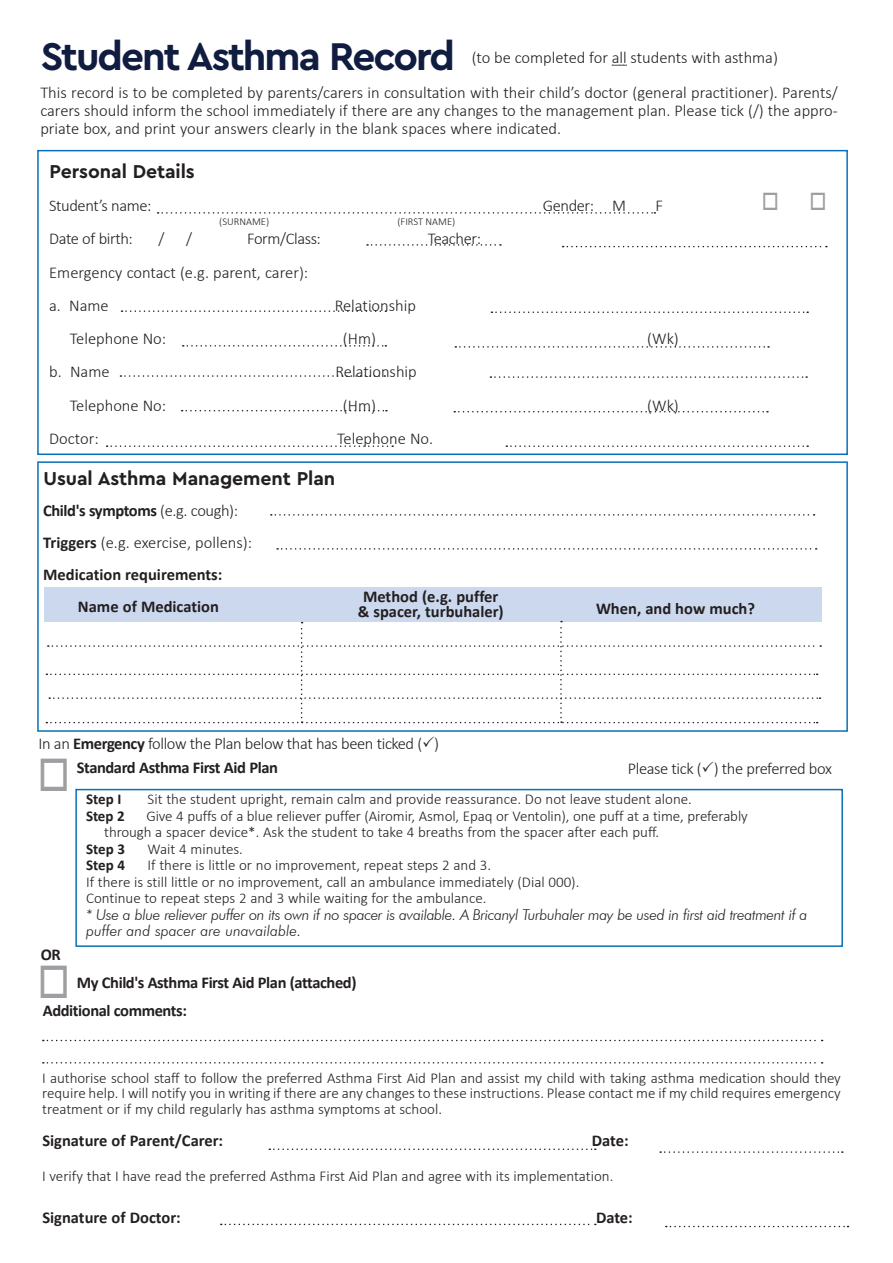
<style>
.page{position:relative;width:893px;height:1263px;background:#fff}
.page>*{position:absolute;margin:0;border:0;box-sizing:border-box;transform-origin:0 0}
.t1{font:700 40.5px "Cera Pro";letter-spacing:-.05em;color:#101c40}
.t2{font:700 19.5px "Cera Pro";letter-spacing:-.005em;color:#231f20}
.t3{font:300 16.5px/18px "Calibri";color:#231f20;text-align:justify}
.t4{font:700 16.5px/15px "Calibri";letter-spacing:-.01em;color:#231f20;text-align:center}
.t5{font:300 16.5px "Calibri";letter-spacing:-.025em;color:#231f20}
.t6{font:300 15px/16.5px "Calibri";color:#231f20}
.t7{font:italic 300 15px/16.5px "Futura BT";letter-spacing:-.025em;color:#231f20}
.t8{font:700 15px "Calibri";letter-spacing:-.005em;color:#231f20}
.t9{font:300 10.5px "Calibri";color:#231f20}
.s1{font-weight:300}
.s2{font-weight:700}
.s3{color:#9d9fa2}
</style>
<div class="page">
<div style="left:37px;top:150px;width:811px;height:305px;background:#fff;border:2px solid #0671ba"></div>
<svg style="left:158px;top:212px;width:497px;height:2px"></svg>
<svg style="left:367px;top:244px;width:134px;height:2px"></svg>
<svg style="left:563px;top:246px;width:264px;height:1px"></svg>
<svg style="left:121px;top:310px;width:265px;height:2px"></svg>
<svg style="left:491px;top:311px;width:317px;height:2px"></svg>
<svg style="left:183px;top:345px;width:203px;height:2px"></svg>
<svg style="left:455px;top:346px;width:314px;height:2px"></svg>
<svg style="left:120px;top:375px;width:265px;height:2px"></svg>
<svg style="left:490px;top:376px;width:317px;height:2px"></svg>
<svg style="left:182px;top:410px;width:205px;height:1px"></svg>
<svg style="left:454px;top:411px;width:314px;height:1px"></svg>
<svg style="left:107px;top:445px;width:286px;height:2px"></svg>
<svg style="left:506px;top:445px;width:302px;height:2px"></svg>
<div style="left:37px;top:461px;width:811px;height:271px;background:#fff;border:2px solid #0671ba"></div>
<svg style="left:271px;top:514px;width:544px;height:2px"></svg>
<svg style="left:277px;top:548px;width:540px;height:2px"></svg>
<div style="left:44px;top:587px;width:778px;height:35px;background:#cbd8ee"></div>
<svg style="left:46px;top:621px;width:775px;height:102px"></svg>
<div style="left:75px;top:789px;width:768px;height:158px;background:#fff;border:2px solid #0671ba"></div>
<svg style="left:43px;top:1040px;width:780px;height:1px"></svg>
<svg style="left:43px;top:1062px;width:780px;height:1px"></svg>
<svg style="left:269px;top:1148px;width:327px;height:2px"></svg>
<svg style="left:660px;top:1151px;width:183px;height:2px"></svg>
<svg style="left:221px;top:1224px;width:375px;height:1px"></svg>
<svg style="left:666px;top:1226px;width:182px;height:1px"></svg>
<h1 class="t1" style="left:41px;top:30px;width:415px">Student Asthma Record</h1>
<p class="t3" style="left:472px;top:48px;width:308px">(to be completed for all students with asthma)</p>
<p class="t3" style="left:40px;top:84px;width:799px">This record is to be completed by parents/carers in consultation with their child’s doctor (general practitioner). Parents/ carers should inform the school immediately if there are any changes to the management plan. Please tick (/) the appro&shy;priate box, and print your answers clearly in the blank spaces where indicated.</p>
<h2 class="t2" style="left:50px;top:158px;width:147px">Personal Details</h2>
<p class="t5" style="left:49px;top:195px;width:104px">Student’s name:</p>
<p class="t3" style="left:543px;top:196px;width:85px">Gender: M</p>
<p class="t3" style="left:655px;top:196px;width:9px">F</p>
<p class="t5" style="left:49px;top:229px;width:85px">Date of birth:</p>
<p class="t3" style="left:158px;top:230px;width:7px">/</p>
<p class="t3" style="left:186px;top:230px;width:7px">/</p>
<p class="t5" style="left:247px;top:229px;width:75px">Form/Class:</p>
<p class="t5" style="left:428px;top:229px;width:55px">Teacher:</p>
<p class="t3" style="left:49px;top:255px;width:261px;line-height:33.3px">Emergency contact (e.g. parent, carer): a. Name</p>
<p class="t9" style="left:219px;top:215px;width:51px">(SURNAME)</p>
<p class="t9" style="left:397px;top:215px;width:59px">(FIRST NAME)</p>
<p class="t3" style="left:335px;top:296px;width:83px">Relationship</p>
<p class="t3" style="left:70px;top:329px;width:98px">Telephone No:</p>
<p class="t3" style="left:343px;top:329px;width:35px">(Hm)</p>
<p class="t3" style="left:647px;top:329px;width:33px">(Wk)</p>
<p class="t3" style="left:49px;top:363px;width:62px">b. Name</p>
<p class="t3" style="left:336px;top:363px;width:83px">Relationship</p>
<p class="t3" style="left:70px;top:396px;width:98px">Telephone No:</p>
<p class="t3" style="left:343px;top:396px;width:35px">(Hm)</p>
<p class="t3" style="left:647px;top:396px;width:33px">(Wk)</p>
<p class="t3" style="left:49px;top:429px;width:51px">Doctor:</p>
<p class="t3" style="left:337px;top:429px;width:98px">Telephone No.</p>
<h2 class="t2" style="left:44px;top:465px;width:293px">Usual Asthma Management Plan</h2>
<p class="t4" style="left:43px;top:503px;width:196px">Child's symptoms <span class="s1">(e.g. cough):</span></p>
<p class="t3" style="left:43px;top:533px;width:210px"><span class="s2">Triggers</span> (e.g. exercise, pollens):</p>
<p class="t4" style="left:43px;top:567px;width:181px">Medication requirements:</p>
<p class="t4" style="left:78px;top:599px;width:143px">Name of Medication</p>
<p class="t4" style="left:358px;top:589px;width:148px">Method (e.g. puffer &amp; spacer, turbuhaler)</p>
<p class="t4" style="left:596px;top:601px;width:161px">When, and how much?</p>
<p class="t5" style="left:39px;top:733px;width:402px">In an <span class="s2">Emergency</span> follow the Plan below that has been ticked ( )</p>
<p class="t4" style="left:38px;top:760px;width:242px"><span class="s3">□</span> Standard Asthma First Aid Plan</p>
<p class="t5" style="left:628px;top:758px;width:206px">Please tick ( ) the preferred box</p>
<p class="t8" style="left:86px;top:790px;width:37px">Step I</p>
<p class="t6" style="left:148px;top:791px;width:546px">Sit the student upright, remain calm and provide reassurance. Do not leave student alone.</p>
<p class="t8" style="left:86px;top:806px;width:40px">Step 2</p>
<p class="t6" style="left:104px;top:807px;width:645px;text-indent:42px">Give 4 puffs of a blue reliever puffer (Airomir, Asmol, Epaq or Ventolin), one puff at a time, preferably through a spacer device*. Ask the student to take 4 breaths from the spacer after each puff.</p>
<p class="t8" style="left:86px;top:839px;width:41px">Step 3</p>
<p class="t6" style="left:147px;top:840px;width:97px">Wait 4 minutes.</p>
<p class="t8" style="left:86px;top:856px;width:41px">Step 4</p>
<p class="t6" style="left:86px;top:857px;width:495px;text-indent:61px">If there is little or no improvement, repeat steps 2 and 3.<br>If there is still little or no improvement, call an ambulance immediately (Dial 000).<br>Continue to repeat steps 2 and 3 while waiting for the ambulance.</p>
<p class="t7" style="left:86px;top:906px;width:723px">* Use a blue reliever puffer on its own if no spacer is available. A Bricanyl Turbuhaler may be used in first aid treatment if a puffer and spacer are unavailable.</p>
<p class="t4" style="left:38px;top:975px;width:320px"><span class="s3">□</span> My Child's Asthma First Aid Plan (attached)</p>
<p class="t4" style="left:41px;top:947px;width:22px">OR</p>
<p class="t4" style="left:43px;top:1003px;width:146px">Additional comments:</p>
<p class="t6" style="left:42px;top:1070px;width:800px;line-height:15px">I authorise school staff to follow the preferred Asthma First Aid Plan and assist my child with taking asthma medication should they require help. I will notify you in writing if there are any changes to these instructions. Please contact me if my child requires emergency</p>
<p class="t6" style="left:42px;top:1101px;width:401px">treatment or if my child regularly has asthma symptoms at school.</p>
<p class="t4" style="left:42px;top:1133px;width:182px">Signature of Parent/Carer:</p>
<p class="t4" style="left:592px;top:1133px;width:38px">Date:</p>
<p class="t6" style="left:42px;top:1168px;width:573px">I verify that I have read the preferred Asthma First Aid Plan and agree with its implementation.</p>
<p class="t4" style="left:42px;top:1210px;width:140px">Signature of Doctor:</p>
<p class="t4" style="left:596px;top:1210px;width:38px">Date:</p>
</div>
